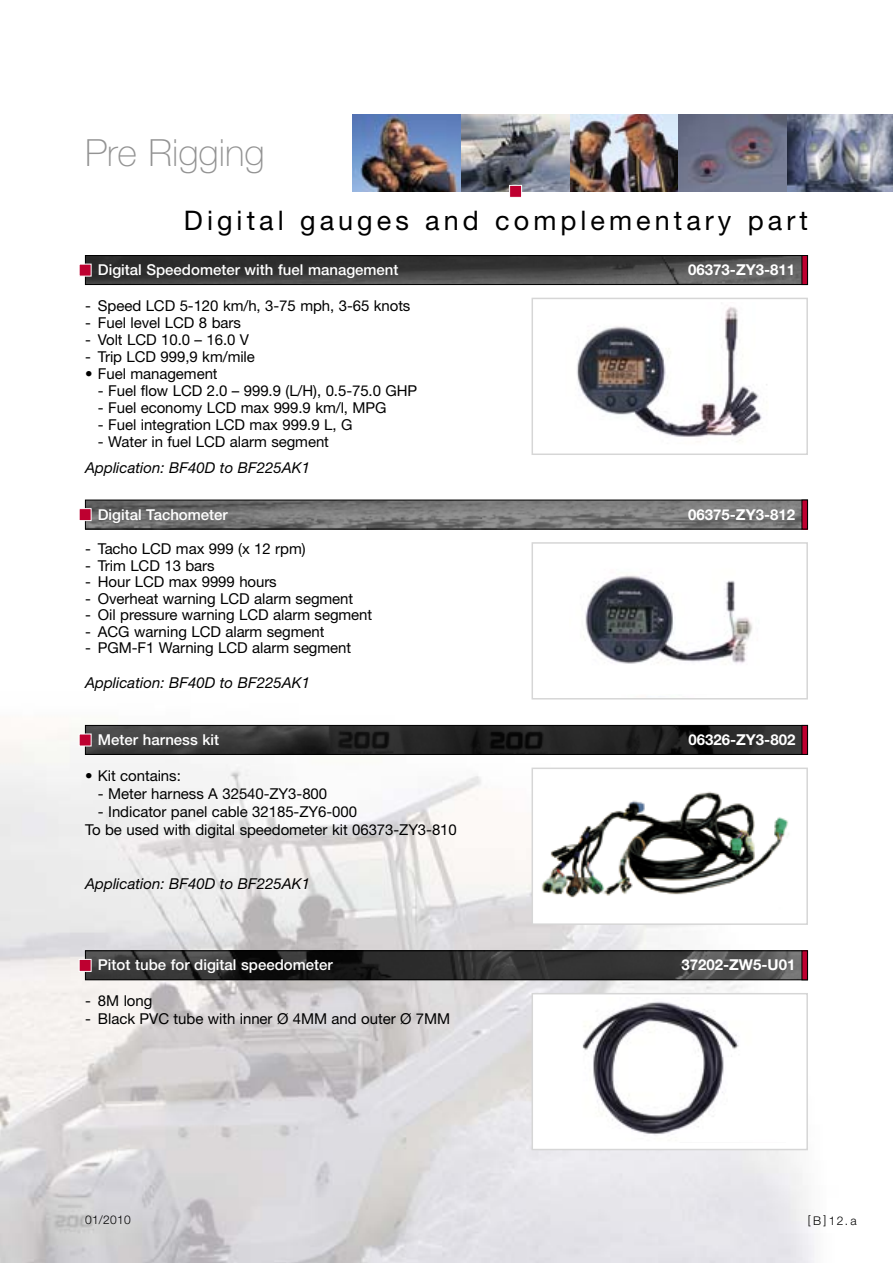
<style>
.page{position:relative;width:893px;height:1263px;background:#fff}
.page>*{position:absolute;margin:0;border:0;box-sizing:border-box;transform-origin:0 0}
.t1{font:100 37.5px "Helvetica Neue LT Std";color:#939393}
.t2{font:27px "Helvetica Neue LT Std";letter-spacing:.15em;color:#000}
.t3{font:15px/18px "Helvetica Neue LT Std";letter-spacing:-.005em;color:#000}
.t4{font:500 15px "Helvetica Neue LT Std";color:#fff}
.t5{font:italic 15px "Helvetica Neue LT Std";color:#000}
.t6{font:700 15px "Helvetica Neue LT Std";color:#fff}
.t7{font:300 12px "Helvetica Neue LT Std";letter-spacing:.025em;color:#000}
</style>
<div class="page">
<img style="left:0;top:699px;width:814px;height:564px">
<div style="left:531px;top:542px;width:277px;height:157px;border:2px solid #d6d6d6"></div>
<div style="left:531px;top:298px;width:277px;height:157px;background:#fff;border:2px solid #d6d6d6"></div>
<img style="left:353px;top:115px;width:108px;height:76px">
<img style="left:570px;top:115px;width:108px;height:76px">
<svg style="left:787px;top:115px;width:106px;height:76px;background:#7c8295"></svg>
<img style="left:577px;top:306px;width:190px;height:136px">
<img style="left:583px;top:575px;width:170px;height:90px">
<div style="left:532px;top:768px;width:275px;height:156px;background:#fff"></div>
<img style="left:541px;top:791px;width:248px;height:107px">
<div style="left:531px;top:767px;width:277px;height:158px;border:2px solid #d6d6d6"></div>
<div style="left:531px;top:993px;width:277px;height:157px;background:#fff;border:2px solid #d6d6d6"></div>
<img style="left:582px;top:1001px;width:157px;height:134px">
<svg style="left:678px;top:115px;width:109px;height:76px;background:#6e7085"></svg>
<svg style="left:461px;top:115px;width:109px;height:76px;background:#83878e"></svg>
<div style="left:509px;top:185px;width:13px;height:13px;background:#be0030;border:1px solid #fff"></div>
<img style="left:87px;top:257px;width:714px;height:26px">
<div style="left:85px;top:255px;width:723px;height:30px;border:1px solid #000"></div>
<img style="left:87px;top:502px;width:714px;height:25px">
<div style="left:85px;top:500px;width:723px;height:29px;border:1px solid #000"></div>
<img style="left:87px;top:727px;width:714px;height:26px">
<div style="left:85px;top:725px;width:723px;height:30px;border:1px solid #000"></div>
<img style="left:87px;top:952px;width:714px;height:26px">
<div style="left:85px;top:950px;width:723px;height:30px;border:1px solid #000"></div>
<div style="left:79px;top:508px;width:13px;height:13px;background:#be0030;border:1px solid #fff"></div>
<div style="left:79px;top:264px;width:13px;height:12px;background:#be0030"></div>
<div style="left:79px;top:734px;width:13px;height:12px;background:#be0030"></div>
<div style="left:79px;top:959px;width:13px;height:13px;background:#be0030;border:1px solid #fff"></div>
<div style="left:802px;top:255px;width:5px;height:30px;background:#be0030"></div>
<div style="left:801px;top:255px;width:7px;height:30px;border:1px solid #000"></div>
<div style="left:802px;top:500px;width:5px;height:29px;background:#be0030"></div>
<div style="left:801px;top:500px;width:7px;height:29px;border:1px solid #000"></div>
<div style="left:802px;top:725px;width:5px;height:29px;background:#be0030"></div>
<div style="left:801px;top:725px;width:7px;height:30px;border:1px solid #000"></div>
<div style="left:802px;top:951px;width:5px;height:29px;background:#be0030"></div>
<div style="left:801px;top:950px;width:7px;height:30px;border:1px solid #000"></div>
<h1 class="t1" style="left:85px;top:132px;width:181px">Pre Rigging</h1>
<h2 class="t2" style="left:184px;top:204px;width:625px">Digital gauges and complementary part</h2>
<p class="t4" style="left:98px;top:261px;width:302px">Digital Speedometer with fuel management</p>
<p class="t6" style="left:688px;top:260px;width:108px">06373-ZY3-811</p>
<p class="t3" style="left:85px;top:296px;width:327px">- Speed LCD 5-120 km/h, 3-75 mph, 3-65 knots</p>
<p class="t3" style="left:85px;top:313px;width:157px">- Fuel level LCD 8 bars</p>
<p class="t3" style="left:85px;top:330px;width:165px">- Volt LCD 10.0 – 16.0 V</p>
<p class="t3" style="left:85px;top:347px;width:171px">- Trip LCD 999,9 km/mile</p>
<p class="t3" style="left:85px;top:364px;width:134px">• Fuel management</p>
<p class="t3" style="left:98px;top:381px;width:321px">- Fuel flow LCD 2.0 – 999.9 (L/H), 0.5-75.0 GHP</p>
<p class="t3" style="left:98px;top:398px;width:290px">- Fuel economy LCD max 999.9 km/l, MPG</p>
<p class="t3" style="left:98px;top:415px;width:256px">- Fuel integration LCD max 999.9 L, G</p>
<p class="t3" style="left:98px;top:432px;width:233px">- Water in fuel LCD alarm segment</p>
<p class="t5" style="left:85px;top:459px;width:226px">Application: BF40D to BF225AK1</p>
<p class="t4" style="left:98px;top:505px;width:132px">Digital Tachometer</p>
<p class="t6" style="left:688px;top:505px;width:108px">06375-ZY3-812</p>
<p class="t3" style="left:85px;top:539px;width:222px">- Tacho LCD max 999 (x 12 rpm)</p>
<p class="t3" style="left:85px;top:556px;width:131px">- Trim LCD 13 bars</p>
<p class="t3" style="left:85px;top:572px;width:193px">- Hour LCD max 9999 hours</p>
<p class="t3" style="left:85px;top:589px;width:270px">- Overheat warning LCD alarm segment</p>
<p class="t3" style="left:85px;top:605px;width:289px">- Oil pressure warning LCD alarm segment</p>
<p class="t3" style="left:85px;top:622px;width:241px">- ACG warning LCD alarm segment</p>
<p class="t3" style="left:85px;top:638px;width:268px">- PGM-F1 Warning LCD alarm segment</p>
<p class="t5" style="left:85px;top:673px;width:226px">Application: BF40D to BF225AK1</p>
<p class="t4" style="left:98px;top:731px;width:123px">Meter harness kit</p>
<p class="t6" style="left:688px;top:730px;width:108px">06326-ZY3-802</p>
<p class="t3" style="left:85px;top:766px;width:97px">• Kit contains:</p>
<p class="t3" style="left:98px;top:784px;width:231px">- Meter harness A 32540-ZY3-800</p>
<p class="t3" style="left:85px;top:802px;width:373px;text-indent:13px">- Indicator panel cable 32185-ZY6-000<br>To be used with digital speedometer kit 06373-ZY3-810</p>
<p class="t5" style="left:85px;top:874px;width:226px">Application: BF40D to BF225AK1</p>
<p class="t4" style="left:98px;top:956px;width:236px">Pitot tube for digital speedometer</p>
<p class="t6" style="left:681px;top:956px;width:115px">37202-ZW5-U01</p>
<p class="t3" style="left:85px;top:992px;width:69px">- 8M long</p>
<p class="t3" style="left:85px;top:1010px;width:367px">- Black PVC tube with inner Ø 4MM and outer Ø 7MM</p>
<p class="t7" style="left:85px;top:1212px;width:47px">01/2010</p>
<p class="t7" style="left:808px;top:1213px;width:50px">[B]12.a</p>
</div>
